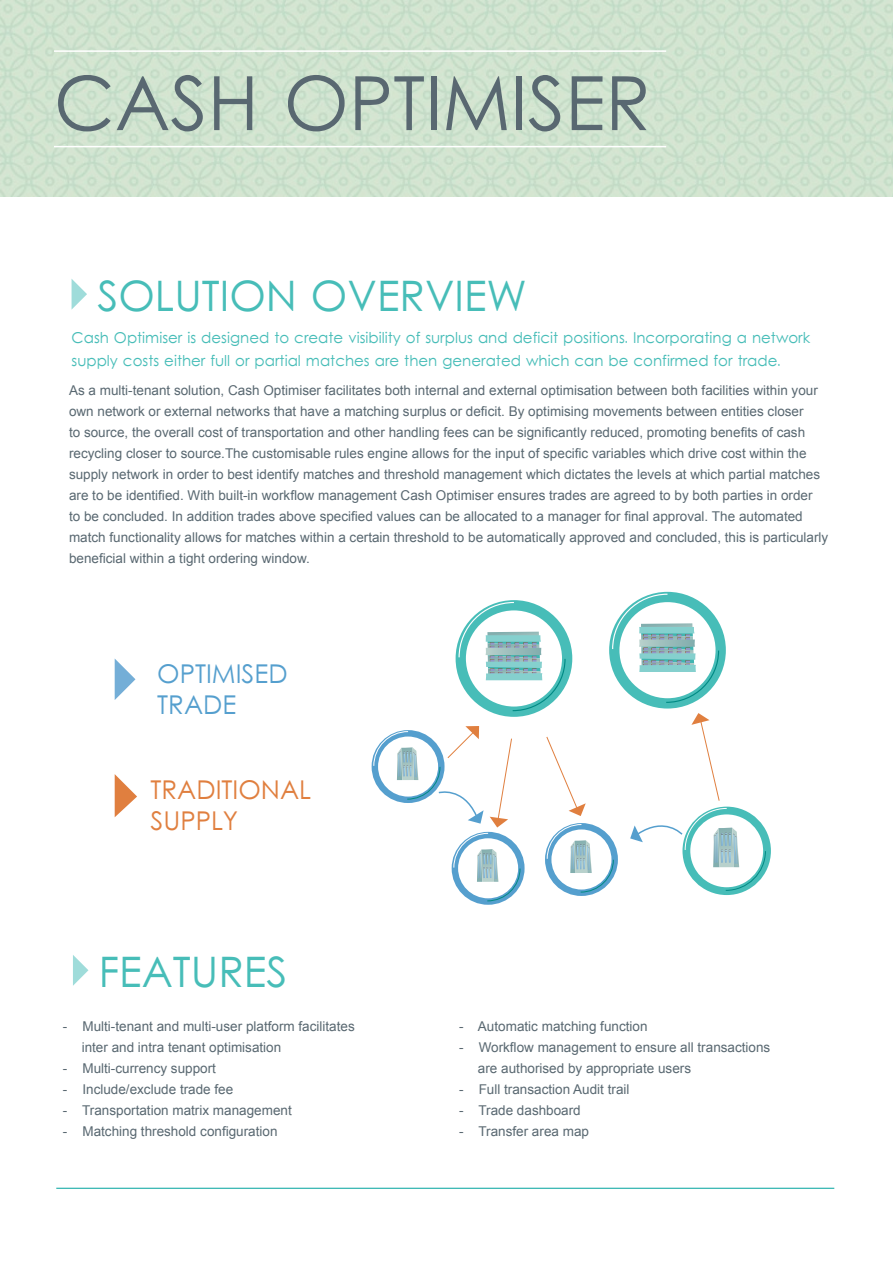
<style>
.page{position:relative;width:893px;height:1263px;background:#fff}
.page>*{position:absolute;margin:0;border:0;box-sizing:border-box;transform-origin:0 0}
.t1{font:74.85px "Levenim";color:#596871}
.t2{font:42px "Levenim";color:#47bdb8}
.t3{font:25.95px/31px "Levenim";color:#e07f3f}
.t4{font:25.95px/31px "Levenim";color:#559fce}
.t5{font:15px/22.5px "Levenim";color:#47bdb8}
.t6{font:13.5px/21px "Arial";color:#596871}
</style>
<div class="page">
<div style="left:0;top:0;width:893px;height:197px;background:linear-gradient(to right,#cee2ce,#cee2ce)"></div>
<hr style="left:54px;top:146px;width:612px;height:1px;background:#fff">
<hr style="left:54px;top:50px;width:612px;height:2px;background:#fff">
<svg style="left:72px;top:279px;width:15px;height:30px"></svg>
<svg style="left:73px;top:955px;width:15px;height:31px"></svg>
<svg style="left:115px;top:774px;width:22px;height:43px"></svg>
<svg style="left:115px;top:659px;width:20px;height:41px"></svg>
<hr style="left:56px;top:1188px;width:778px;height:1px;background:#00a49e">
<svg style="left:490px;top:738px;width:22px;height:89px"></svg>
<svg style="left:691px;top:713px;width:29px;height:88px"></svg>
<svg style="left:546px;top:736px;width:40px;height:80px"></svg>
<div style="left:609px;top:592px;width:117px;height:116px;border:10px solid #47bdb8;border-radius:50%"></div>
<svg style="left:611px;top:593px;width:109px;height:110px"></svg>
<div style="left:456px;top:600px;width:116px;height:117px;border:10px solid #47bdb8;border-radius:50%"></div>
<svg style="left:458px;top:601px;width:108px;height:111px"></svg>
<div style="left:682px;top:807px;width:89px;height:88px;border:8px solid #47bdb8;border-radius:50%"></div>
<svg style="left:630px;top:807px;width:136px;height:84px"></svg>
<div style="left:545px;top:823px;width:73px;height:73px;border:6px solid #559fce;border-radius:50%"></div>
<svg style="left:546px;top:824px;width:68px;height:69px"></svg>
<div style="left:452px;top:832px;width:73px;height:73px;border:6px solid #559fce;border-radius:50%"></div>
<svg style="left:453px;top:833px;width:68px;height:69px"></svg>
<svg style="left:373px;top:726px;width:111px;height:98px"></svg>
<h1 class="t1" style="left:54px;top:59px;width:598px">CASH OPTIMISER</h1>
<h2 class="t2" style="left:97px;top:271px;width:431px">SOLUTION OVERVIEW</h2>
<p class="t5" style="left:72px;top:328px;width:740px">Cash Optimiser is designed to create visibility of surplus and deficit positions. Incorporating a network supply costs either full or partial matches are then generated which can be confirmed for trade.</p>
<p class="t6" style="left:69px;top:380px;width:761px">As a multi-tenant solution, Cash Optimiser facilitates both internal and external optimisation between both facilities within your own network or external networks that have a matching surplus or deficit. By optimising movements between entities closer<br>to source, the overall cost of transportation and other handling fees can be significantly reduced, promoting benefits of cash recycling closer to source.The customisable rules engine allows for the input of specific variables which drive cost within the supply network in order to best identify matches and threshold management which dictates the levels at which partial matches are to be identified. With built-in workflow management Cash Optimiser ensures trades are agreed to by both parties in order<br>to be concluded. In addition trades above specified values can be allocated to a manager for final approval. The automated match functionality allows for matches within a certain threshold to be automatically approved and concluded, this is particularly beneficial within a tight ordering window.</p>
<h3 class="t4" style="left:157px;top:660px;width:132px">OPTIMISED<br>TRADE</h3>
<h3 class="t3" style="left:151px;top:776px;width:162px">TRADITIONAL<br>SUPPLY</h3>
<h2 class="t2" style="left:99px;top:947px;width:190px">FEATURES</h2>
<p class="t6" style="left:82px;top:1016px;width:275px;text-indent:-19px">- Multi-tenant and multi-user platform facilitates inter and intra tenant optimisation</p>
<p class="t6" style="left:63px;top:1058px;width:155px">- Multi-currency support</p>
<p class="t6" style="left:63px;top:1079px;width:172px">- Include/exclude trade fee</p>
<p class="t6" style="left:63px;top:1100px;width:230px">- Transportation matrix management</p>
<p class="t6" style="left:63px;top:1121px;width:216px">- Matching threshold configuration</p>
<p class="t6" style="left:459px;top:1016px;width:190px">- Automatic matching function</p>
<p class="t6" style="left:478px;top:1037px;width:294px;text-indent:-19px">- Workflow management to ensure all transactions are authorised by appropriate users</p>
<p class="t6" style="left:459px;top:1079px;width:172px">- Full transaction Audit trail</p>
<p class="t6" style="left:459px;top:1100px;width:123px">- Trade dashboard</p>
<p class="t6" style="left:459px;top:1121px;width:131px">- Transfer area map</p>
</div>
